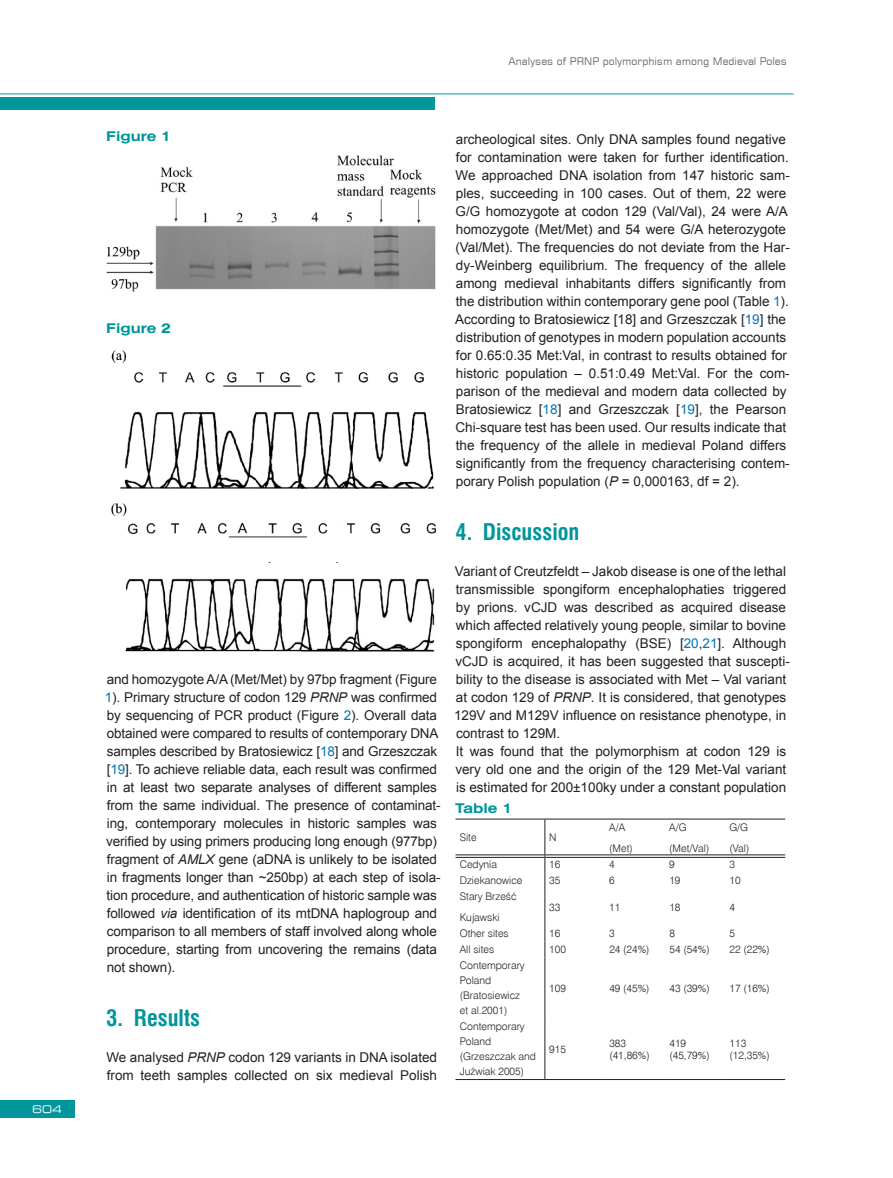
<style>
.page{position:relative;width:893px;height:1178px;background:#fff}
.page>*{position:absolute;margin:0;border:0;box-sizing:border-box;transform-origin:0 0}
.t1{font:700 22.5px "Swis 721 Cn EU";color:#00969c}
.t2{font:13.5px/18px "Arial";color:#231f20}
.t3{font:700 13.5px "Swis 721 Ex EU";color:#00969c}
.t4{font:10.5px/15px "Swis 721 Lt EU";color:#231f20}
.t5{font:10.5px "Square 721 EU";color:#6c6d70}
.t6{font:10.5px "Square 721 Ex EU";color:#fff}
.s1{color:#0074be}
.s2{font-style:italic}
</style>
<div class="page">
<div style="left:0;top:97px;width:435px;height:12px;background:#00969c"></div>
<div style="left:0;top:1100px;width:75px;height:17px;background:#00969c"></div>
<hr style="left:0;top:94px;width:794px;height:1px;background:#00969c">
<img style="left:106px;top:155px;width:330px;height:137px">
<img style="left:111px;top:350px;width:326px;height:302px">
<hr style="left:455px;top:1079px;width:90px;height:1px;background:#231f20">
<hr style="left:545px;top:1079px;width:60px;height:1px;background:#231f20">
<hr style="left:605px;top:1079px;width:60px;height:1px;background:#231f20">
<hr style="left:665px;top:1079px;width:60px;height:1px;background:#231f20">
<hr style="left:725px;top:1079px;width:60px;height:1px;background:#231f20">
<hr style="left:455px;top:854px;width:89px;height:1px;background:#231f20">
<hr style="left:455px;top:857px;width:89px;height:1px;background:#231f20">
<hr style="left:545px;top:854px;width:60px;height:1px;background:#231f20">
<hr style="left:545px;top:857px;width:60px;height:1px;background:#231f20">
<hr style="left:605px;top:854px;width:60px;height:1px;background:#231f20">
<hr style="left:605px;top:857px;width:60px;height:1px;background:#231f20">
<hr style="left:665px;top:854px;width:60px;height:1px;background:#231f20">
<hr style="left:665px;top:857px;width:60px;height:1px;background:#231f20">
<hr style="left:725px;top:854px;width:60px;height:1px;background:#231f20">
<hr style="left:725px;top:857px;width:60px;height:1px;background:#231f20">
<hr style="left:544px;top:819px;width:1px;height:37px;background:#231f20">
<svg style="left:544px;top:856px;width:1px;height:32px"></svg>
<hr style="left:544px;top:888px;width:1px;height:37px;background:#231f20">
<svg style="left:544px;top:925px;width:1px;height:32px"></svg>
<hr style="left:544px;top:957px;width:1px;height:61px;background:#231f20">
<hr style="left:544px;top:1018px;width:1px;height:61px;background:#231f20">
<hr style="left:455px;top:819px;width:90px;height:1px;background:#231f20">
<hr style="left:545px;top:819px;width:60px;height:1px;background:#231f20">
<hr style="left:605px;top:819px;width:60px;height:1px;background:#231f20">
<hr style="left:665px;top:819px;width:60px;height:1px;background:#231f20">
<hr style="left:725px;top:819px;width:60px;height:1px;background:#231f20">
<p class="t6" style="left:32px;top:1102px;width:31px">604</p>
<p class="t5" style="left:508px;top:54px;width:280px">Analyses of PRNP polymorphism among Medieval Poles</p>
<p class="t3" style="left:106px;top:129px;width:66px">Figure 1</p>
<p class="t3" style="left:106px;top:320px;width:66px">Figure 2</p>
<p class="t2" style="left:105px;top:670px;width:337px">and homozygote A/A (Met/Met) by 97bp fragment (Figure <span class="s1">1</span>). Primary structure of codon 129 <span class="s2">PRNP</span> was confirmed by sequencing of PCR product (Figure <span class="s1">2</span>). Overall data obtained were compared to results of contemporary DNA samples described by Bratosiewicz [<span class="s1">18</span>] and Grzeszczak [<span class="s1">19</span>]. To achieve reliable data, each result was confirmed in at least two separate analyses of different samples from the same individual. The presence of contaminat&shy;ing, contemporary molecules in historic samples was verified by using primers producing long enough (977bp) fragment of <span class="s2">AMLX</span> gene (aDNA is unlikely to be isolated in fragments longer than ~250bp) at each step of isola&shy;tion procedure, and authentication of historic sample was followed <span class="s2">via</span> identification of its mtDNA haplogroup and comparison to all members of staff involved along whole procedure, starting from uncovering the remains (data not shown).</p>
<h1 class="t1" style="left:106px;top:1004px;width:95px">3. Results</h1>
<p class="t2" style="left:106px;top:1048px;width:332px">We analysed <span class="s2">PRNP</span> codon 129 variants in DNA isolated from teeth samples collected on six medieval Polish</p>
<p class="t2" style="left:455px;top:130px;width:336px">archeological sites. Only DNA samples found negative for contamination were taken for further identification.<br>We approached DNA isolation from 147 historic sam&shy;ples, succeeding in 100 cases. Out of them, 22 were G/G homozygote at codon 129 (Val/Val), 24 were A/A homozygote (Met/Met) and 54 were G/A heterozygote (Val/Met). The frequencies do not deviate from the Har&shy;dy-Weinberg equilibrium. The frequency of the allele among medieval inhabitants differs significantly from the distribution within contemporary gene pool (Table <span class="s1">1</span>).<br>According to Bratosiewicz [18] and Grzeszczak [<span class="s1">19</span>] the distribution of genotypes in modern population accounts for 0.65:0.35 Met:Val, in contrast to results obtained for historic population – 0.51:0.49 Met:Val. For the com&shy;parison of the medieval and modern data collected by Bratosiewicz [<span class="s1">18</span>] and Grzeszczak [<span class="s1">19</span>], the Pearson Chi-square test has been used. Our results indicate that the frequency of the allele in medieval Poland differs significantly from the frequency characterising contem&shy;porary Polish population (<span class="s2">P</span> = 0,000163, df = 2).</p>
<h1 class="t1" style="left:455px;top:518px;width:126px">4. Discussion</h1>
<p class="t2" style="left:454px;top:562px;width:337px">Variant of Creutzfeldt – Jakob disease is one of the lethal transmissible spongiform encephalophaties triggered by prions. vCJD was described as acquired disease which affected relatively young people, similar to bovine spongiform encephalopathy (BSE) [<span class="s1">20</span>,<span class="s1">21</span>]. Although vCJD is acquired, it has been suggested that suscepti&shy;bility to the disease is associated with Met – Val variant at codon 129 of <span class="s2">PRNP</span>. It is considered, that genotypes 129V and M129V influence on resistance phenotype, in contrast to 129M.<br>It was found that the polymorphism at codon 129 is very old one and the origin of the 129 Met-Val variant is estimated for 200±100ky under a constant population</p>
<p class="t3" style="left:455px;top:800px;width:58px">Table 1</p>
<p class="t4" style="left:460px;top:830px;width:18px">Site</p>
<p class="t4" style="left:549px;top:830px;width:9px">N</p>
<p class="t4" style="left:609px;top:817px;width:25px;line-height:21px">A/A (Met)</p>
<p class="t4" style="left:669px;top:817px;width:42px;line-height:21px">A/G (Met/Val)</p>
<p class="t4" style="left:729px;top:817px;width:22px;line-height:21px">G/G (Val)</p>
<p class="t4" style="left:460px;top:857px;width:39px">Cedynia</p>
<p class="t4" style="left:549px;top:857px;width:13px">16</p>
<p class="t4" style="left:609px;top:857px;width:7px">4</p>
<p class="t4" style="left:669px;top:857px;width:7px">9</p>
<p class="t4" style="left:729px;top:857px;width:7px">3</p>
<p class="t4" style="left:460px;top:873px;width:64px">Dziekanowice</p>
<p class="t4" style="left:549px;top:873px;width:13px">35</p>
<p class="t4" style="left:609px;top:873px;width:7px">6</p>
<p class="t4" style="left:669px;top:873px;width:13px">19</p>
<p class="t4" style="left:729px;top:873px;width:13px">10</p>
<p class="t4" style="left:460px;top:886px;width:58px;line-height:21px">Stary Brześć<br>Kujawski</p>
<p class="t4" style="left:549px;top:899px;width:13px">33</p>
<p class="t4" style="left:609px;top:899px;width:13px">11</p>
<p class="t4" style="left:669px;top:899px;width:13px">18</p>
<p class="t4" style="left:729px;top:899px;width:7px">4</p>
<p class="t4" style="left:460px;top:926px;width:50px">Other sites</p>
<p class="t4" style="left:549px;top:926px;width:13px">16</p>
<p class="t4" style="left:609px;top:926px;width:7px">3</p>
<p class="t4" style="left:669px;top:926px;width:7px">8</p>
<p class="t4" style="left:729px;top:926px;width:7px">5</p>
<p class="t4" style="left:460px;top:942px;width:36px">All sites</p>
<p class="t4" style="left:549px;top:942px;width:18px">100</p>
<p class="t4" style="left:609px;top:942px;width:42px">24 (24%)</p>
<p class="t4" style="left:669px;top:942px;width:42px">54 (54%)</p>
<p class="t4" style="left:729px;top:942px;width:42px">22 (22%)</p>
<p class="t4" style="left:460px;top:958px;width:66px">Contemporary<br>Poland (Bratosiewicz et al.2001)</p>
<p class="t4" style="left:549px;top:981px;width:18px">109</p>
<p class="t4" style="left:609px;top:981px;width:42px">49 (45%)</p>
<p class="t4" style="left:669px;top:981px;width:42px">43 (39%)</p>
<p class="t4" style="left:729px;top:981px;width:42px">17 (16%)</p>
<p class="t4" style="left:460px;top:1019px;width:78px">Contemporary<br>Poland (Grzeszczak and<br>Juźwiak 2005)</p>
<p class="t4" style="left:549px;top:1042px;width:18px">915</p>
<p class="t4" style="left:609px;top:1037px;width:42px;line-height:12.6px">383 (41,86%)</p>
<p class="t4" style="left:669px;top:1037px;width:42px;line-height:12.6px">419 (45,79%)</p>
<p class="t4" style="left:729px;top:1037px;width:42px;line-height:12.6px">113 (12,35%)</p>
</div>
